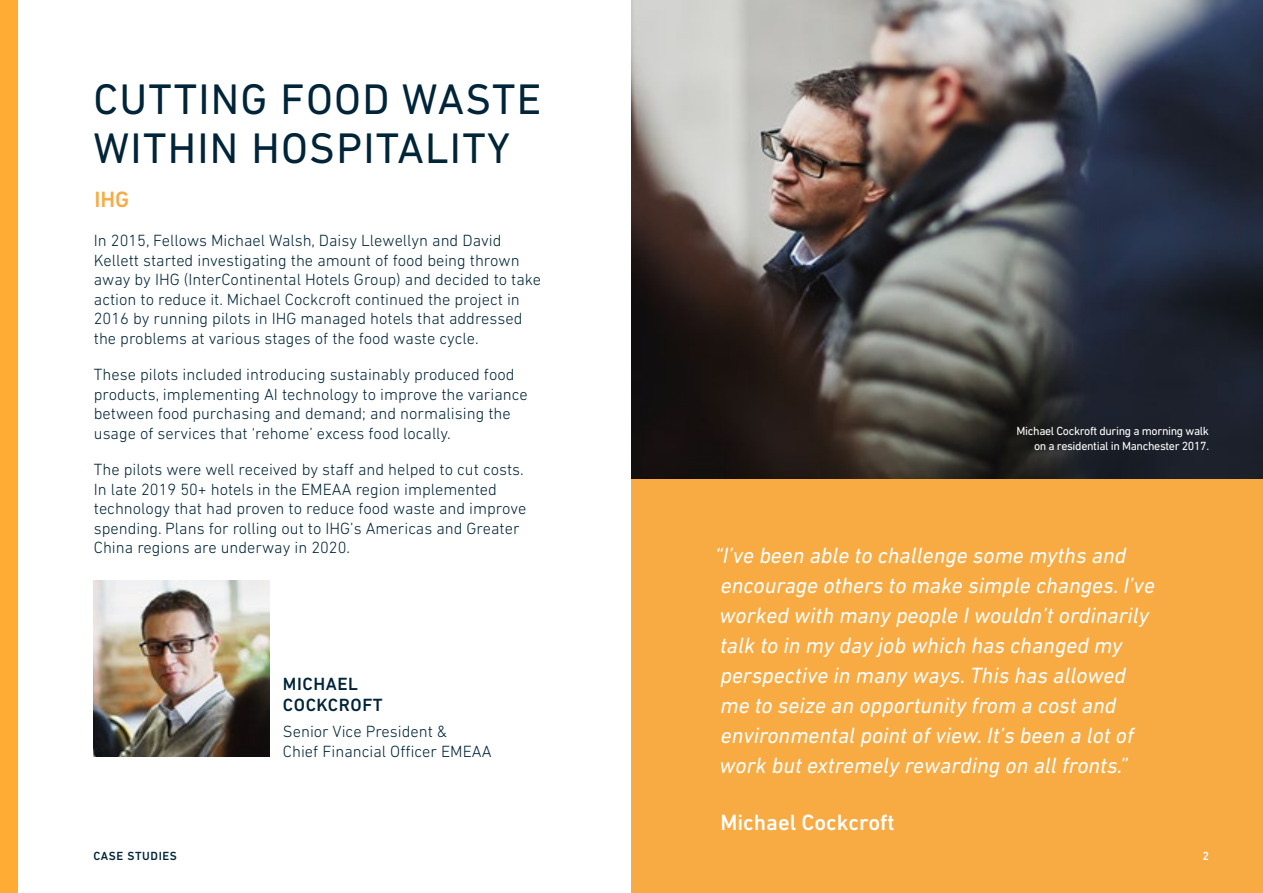
<style>
.page{position:relative;width:1263px;height:893px;background:#fff}
.page>*{position:absolute;margin:0;border:0;box-sizing:border-box;transform-origin:0 0}
.t1{font:43.5px/49.5px "DIN Next LT Pro";letter-spacing:.03em;color:#002438}
.t2{font:italic 22.5px/30px "DIN Next LT Pro";color:#fff}
.t3{font:500 22.5px "DIN Next LT Pro";color:#fff}
.t4{font:500 22.5px "DIN Next LT Pro";color:#f8ab43}
.t5{font:500 18px/21.6px "DIN Next LT Pro";letter-spacing:.03em;color:#002438}
.t6{font:300 16.5px/19.5px "DIN Next LT Pro";color:#002438}
.t7{font:12px/15px "DIN Next LT Pro";letter-spacing:-.03em;color:#fff;text-align:right}
.t8{font:500 12px "DIN Next LT Pro";letter-spacing:.05em;color:#002438}
.t9{font:500 12px "DIN Next LT Pro";color:#fff}
</style>
<div class="page">
<img style="left:631px;top:0;width:632px;height:479px">
<div style="left:631px;top:479px;width:632px;height:414px;background:#f8ab43"></div>
<img style="left:93px;top:580px;width:177px;height:177px">
<div style="left:0;top:0;width:17px;height:893px;background:#ffac35"></div>
<h1 class="t1" style="left:93px;top:74px;width:449px">CUTTING FOOD WASTE<br>WITHIN HOSPITALITY</h1>
<h2 class="t4" style="left:94px;top:186px;width:36px">IHG</h2>
<p class="t6" style="left:94px;top:231px;width:449px">In 2015, Fellows Michael Walsh, Daisy Llewellyn and David Kellett started investigating the amount of food being thrown away by IHG (InterContinental Hotels Group) and decided to take action to reduce it. Michael Cockcroft continued the project in 2016 by running pilots in IHG managed hotels that addressed the problems at various stages of the food waste cycle.</p>
<p class="t6" style="left:94px;top:365px;width:435px">These pilots included introducing sustainably produced food products, implementing AI technology to improve the variance between food purchasing and demand; and normalising the usage of services that ‘rehome’ excess food locally.</p>
<p class="t6" style="left:94px;top:460px;width:434px">The pilots were well received by staff and helped to cut costs.<br>In late 2019 50+ hotels in the EMEAA region implemented technology that had proven to reduce food waste and improve spending. Plans for rolling out to IHG’s Americas and Greater China regions are underway in 2020.</p>
<p class="t5" style="left:283px;top:673px;width:101px">MICHAEL<br>COCKCROFT</p>
<p class="t6" style="left:283px;top:722px;width:210px">Senior Vice President &amp;<br>Chief Financial Officer EMEAA</p>
<p class="t7" style="left:1016px;top:423px;width:194px">Michael Cockroft during a morning walk on a residential in Manchester 2017.</p>
<p class="t2" style="left:715px;top:540px;width:442px">“I’ve been able to challenge some myths and encourage others to make simple changes. I’ve worked with many people I wouldn’t ordinarily talk to in my day job which has changed my perspective in many ways. This has allowed me to seize an opportunity from a cost and environmental point of view. It’s been a lot of work but extremely rewarding on all fronts.”</p>
<h2 class="t3" style="left:720px;top:809px;width:176px">Michael Cockcroft</h2>
<p class="t8" style="left:93px;top:849px;width:85px">CASE STUDIES</p>
<p class="t9" style="left:1202px;top:849px;width:8px">2</p>
</div>
